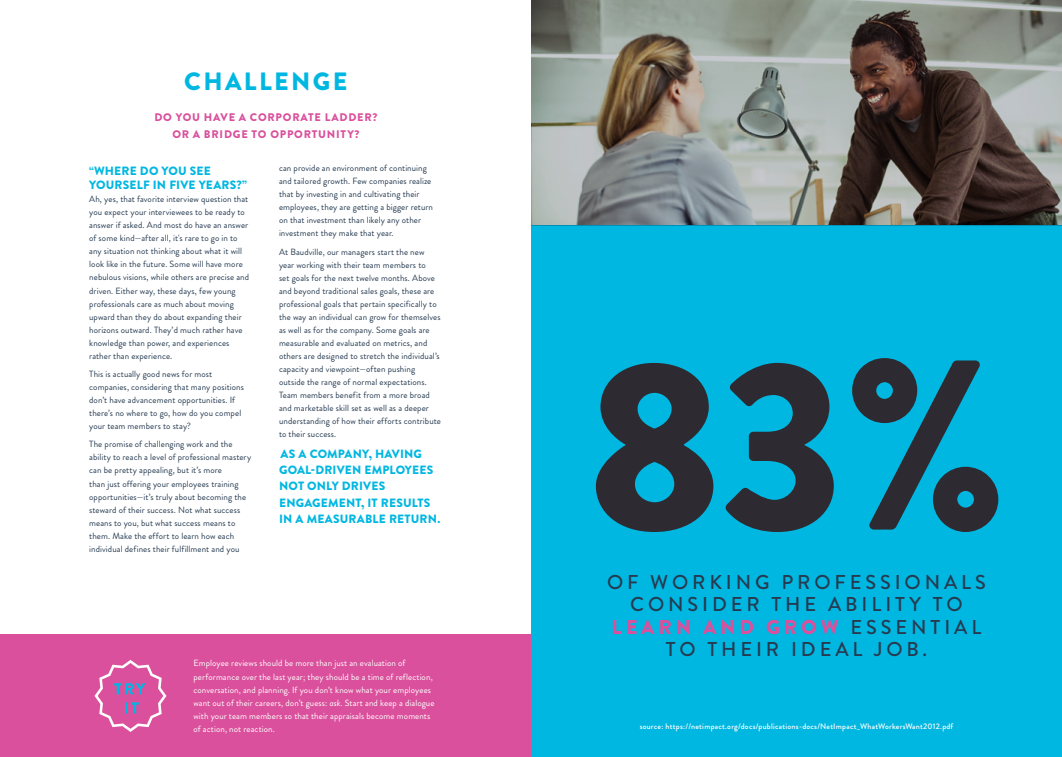
<style>
.page{position:relative;width:1062px;height:757px;background:#fff}
.page>*{position:absolute;margin:0;border:0;box-sizing:border-box;transform-origin:0 0}
.t1{font:900 241.3px "Brandon Grotesque";color:#2d2b31}
.t2{font:900 25px "Brandon Grotesque";letter-spacing:.095em;color:#00b7e1}
.t3{font:500 20px/22.5px "Brandon Grotesque";letter-spacing:.195em;color:#263b51;text-align:center}
.t4{font:900 12px/16px "Brandon Grotesque";letter-spacing:.015em;color:#00b7e1}
.t5{font:900 11px/17px "Brandon Grotesque";letter-spacing:.07em;color:#da509c;text-align:center}
.t6{font:9px/13px "Brandon Grotesque";letter-spacing:.01em;color:#263b51}
.t7{font:9px/13px "Brandon Grotesque";letter-spacing:.01em;color:#fff}
.t8{font:500 8px "Brandon Grotesque";letter-spacing:.03em;color:#fff}
.s1{font-style:italic}
.s2{font-weight:900;color:#da509c}
</style>
<div class="page">
<div style="left:0;top:634px;width:531px;height:122px;background:#da509c"></div>
<div style="left:531px;top:225px;width:531px;height:531px;background:#00b7e1"></div>
<svg style="left:531px;top:0;width:531px;height:225px;background:#81807a"></svg>
<svg style="left:94px;top:660px;width:72px;height:71px"></svg>
<h2 class="t2" style="left:184px;top:63px;width:165px">CHALLENGE</h2>
<p class="t5" style="left:154px;top:108px;width:225px">DO YOU HAVE A CORPORATE LADDER?<br>OR A BRIDGE TO OPPORTUNITY?</p>
<h3 class="t4" style="left:89px;top:164px;width:159px;line-height:14px">“WHERE DO YOU SEE<br>YOURSELF IN FIVE YEARS?”</h3>
<p class="t6" style="left:89px;top:193px;width:161px">Ah, yes, that favorite interview question that you expect your interviewees to be ready to answer if asked. And most do have an answer of some kind—after all, it's rare to go in to any situation not thinking about what it will look like in the future. Some will have more nebulous visions, while others are precise and driven. Either way, these days, few young professionals care as much about moving upward than they do about expanding their horizons outward. They’d much rather have knowledge than power, and experiences rather than experience.</p>
<p class="t6" style="left:89px;top:367px;width:156px">This is actually good news for most companies, considering that many positions don’t have advancement opportunities. If there’s no where to go, how do you compel your team members to stay?</p>
<p class="t6" style="left:89px;top:437px;width:164px">The promise of challenging work and the ability to reach a level of professional mastery can be pretty appealing, but it’s more<br>than just offering your employees training opportunities—it’s truly about becoming the steward of their success. Not what success means to you, but what success means to them. Make the effort to learn how each individual defines their fulfillment and you</p>
<p class="t6" style="left:279px;top:161px;width:156px">can provide an environment of continuing and tailored growth. Few companies realize that by investing in and cultivating their employees, they are getting a bigger return on that investment than likely any other investment they make that year.</p>
<p class="t6" style="left:279px;top:245px;width:163px">At Baudville, our managers start the new year working with their team members to<br>set goals for the next twelve months. Above and beyond traditional sales goals, these are professional goals that pertain specifically to the way an individual can grow for themselves as well as for the company. Some goals are measurable and evaluated on metrics, and others are designed to stretch the individual’s capacity and viewpoint—often pushing outside the range of normal expectations.<br>Team members benefit from a more broad and marketable skill set as well as a deeper understanding of how their efforts contribute to their success.</p>
<h3 class="t4" style="left:279px;top:446px;width:163px">AS A COMPANY, HAVING<br>GOAL-DRIVEN EMPLOYEES<br>NOT ONLY DRIVES<br>ENGAGEMENT, IT RESULTS<br>IN A MEASURABLE RETURN.</h3>
<p class="t7" style="left:193px;top:656px;width:243px">Employee reviews should be more than just an evaluation of performance over the last year; they should be a time of reflection, conversation, and planning. If you don’t know what your employees want out of their careers, don’t guess: <span class="s1">ask</span>. Start and keep a dialogue with your team members so that their appraisals become moments of action, not reaction.</p>
<h1 class="t1" style="left:586px;top:275px;width:422px">83%</h1>
<h3 class="t3" style="left:607px;top:570px;width:380px">OF WORKING PROFESSIONALS<br>CONSIDER THE ABILITY TO<br><span class="s2">LEARN AND GROW</span> ESSENTIAL<br>TO THEIR IDEAL JOB.</h3>
<p class="t8" style="left:640px;top:720px;width:315px">source: https://netimpact.org/docs/publications-docs/NetImpact_WhatWorkersWant2012.pdf</p>
</div>
